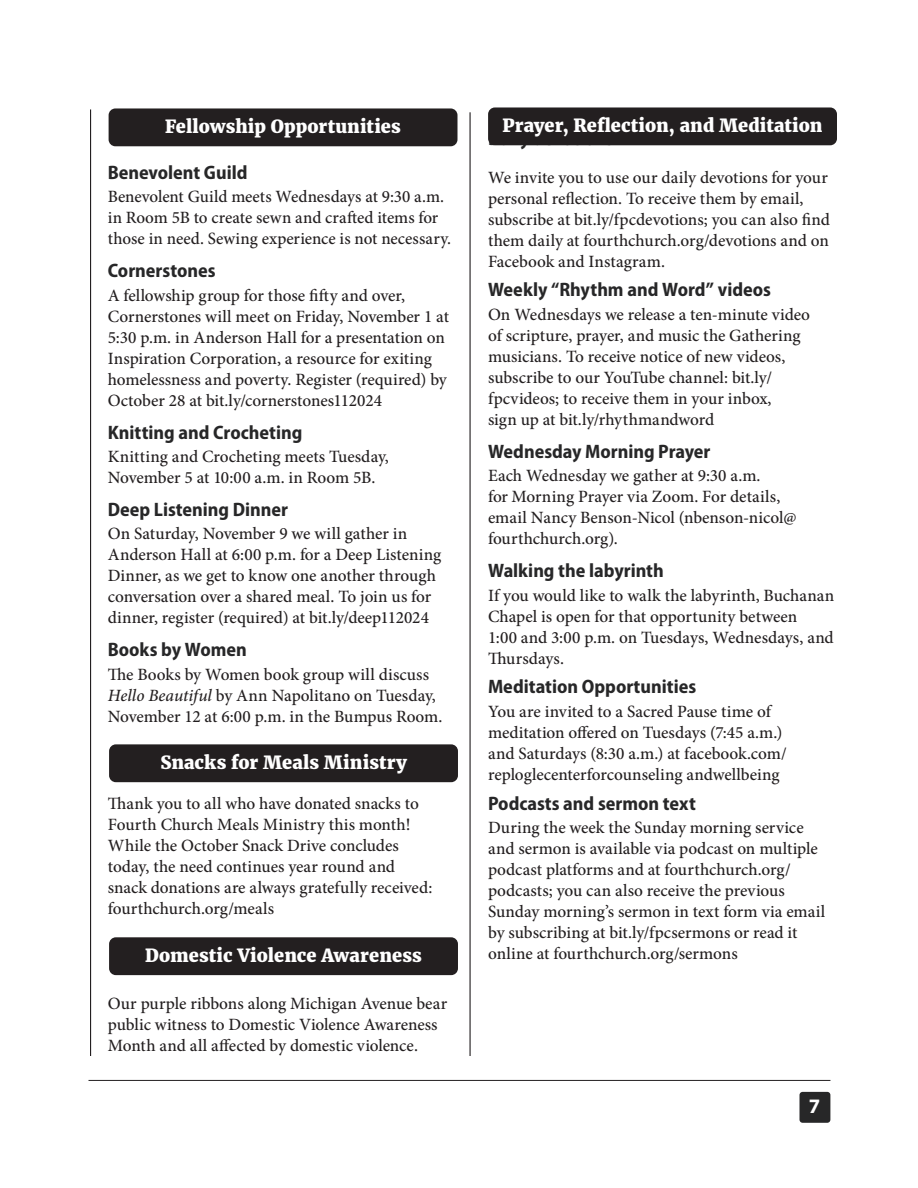
<style>
.page{position:relative;width:918px;height:1188px;background:#fff}
.page>*{position:absolute;margin:0;border:0;box-sizing:border-box;transform-origin:0 0}
.t1{font:700 20.7px "Myriad Pro";color:#fff}
.t2{font:700 semi-condensed 19.5px "Myriad Pro";color:#272728}
.t3{font:800 18px "Merriweather";letter-spacing:.005em;color:#fff}
.t4{font:500 17.25px/21px "Minion Pro";letter-spacing:-.005em;color:#231f20}
.s1{font-style:italic}
</style>
<div class="page">
<div style="left:800px;top:1092px;width:30px;height:31px;background:#272728;border-radius:3px"></div>
<hr style="left:89px;top:1080px;width:741px;height:1px;background:#231f20">
<hr style="left:470px;top:112px;width:1px;height:944px;background:#231f20">
<hr style="left:90px;top:109px;width:1px;height:947px;background:#231f20">
<div style="left:488px;top:107px;width:349px;height:38px;background:#231f20;border-radius:7px"></div>
<div style="left:109px;top:108px;width:349px;height:38px;background:#231f20;border-radius:7px"></div>
<div style="left:109px;top:744px;width:349px;height:38px;background:#231f20;border-radius:7px"></div>
<div style="left:109px;top:937px;width:349px;height:38px;background:#231f20;border-radius:7px"></div>
<p class="t3" style="left:165px;top:116px;width:237px">Fellowship Opportunities</p>
<p class="t3" style="left:502px;top:115px;width:322px">Prayer, Reflection, and Meditation</p>
<p class="t2" style="left:108px;top:161px;width:141px">Benevolent Guild</p>
<p class="t4" style="left:108px;top:186px;width:345px">Benevolent Guild meets Wednesdays at 9:30 a.m. in Room 5B to create sewn and crafted items for those in need. Sewing experience is not necessary.</p>
<p class="t2" style="left:108px;top:260px;width:109px">Cornerstones</p>
<p class="t4" style="left:108px;top:285px;width:343px">A fellowship group for those fifty and over, Cornerstones will meet on Friday, November 1 at 5:30 p.m. in Anderson Hall for a presentation on Inspiration Corporation, a resource for exiting homelessness and poverty. Register (required) by October 28 at bit.ly/cornerstones112024</p>
<p class="t2" style="left:108px;top:421px;width:196px">Knitting and Crocheting</p>
<p class="t4" style="left:108px;top:446px;width:283px">Knitting and Crocheting meets Tuesday,<br>November 5 at 10:00 a.m. in Room 5B.</p>
<p class="t2" style="left:108px;top:498px;width:182px">Deep Listening Dinner</p>
<p class="t4" style="left:108px;top:523px;width:335px">On Saturday, November 9 we will gather in Anderson Hall at 6:00 p.m. for a Deep Listening Dinner, as we get to know one another through conversation over a shared meal. To join us for dinner, register (required) at bit.ly/deep112024</p>
<p class="t2" style="left:108px;top:639px;width:141px">Books by Women</p>
<p class="t4" style="left:108px;top:664px;width:336px">The Books by Women book group will discuss<br><span class="s1">Hello Beautiful</span> by Ann Napolitano on Tuesday,<br>November 12 at 6:00 p.m. in the Bumpus Room.</p>
<p class="t3" style="left:160px;top:752px;width:248px">Snacks for Meals Ministry</p>
<p class="t4" style="left:108px;top:793px;width:326px">Thank you to all who have donated snacks to Fourth Church Meals Ministry this month!<br>While the October Snack Drive concludes today, the need continues year round and snack donations are always gratefully received: fourthchurch.org/meals</p>
<p class="t3" style="left:145px;top:945px;width:278px">Domestic Violence Awareness</p>
<p class="t4" style="left:108px;top:993px;width:341px">Our purple ribbons along Michigan Avenue bear public witness to Domestic Violence Awareness<br>Month and all affected by domestic violence.</p>
<p class="t4" style="left:488px;top:167px;width:343px">We invite you to use our daily devotions for your personal reflection. To receive them by email, subscribe at bit.ly/fpcdevotions; you can also find them daily at fourthchurch.org/devotions and on Facebook and Instagram.</p>
<p class="t2" style="left:488px;top:279px;width:284px">Weekly “Rhythm and Word” videos</p>
<p class="t4" style="left:488px;top:304px;width:324px">On Wednesdays we release a ten-minute video of scripture, prayer, and music the Gathering musicians. To receive notice of new videos, subscribe to our YouTube channel: bit.ly/ fpcvideos; to receive them in your inbox,<br>sign up at bit.ly/rhythmandword</p>
<p class="t2" style="left:488px;top:440px;width:224px">Wednesday Morning Prayer</p>
<p class="t4" style="left:488px;top:465px;width:310px">Each Wednesday we gather at 9:30 a.m.<br>for Morning Prayer via Zoom. For details, email Nancy Benson-Nicol (nbenson-nicol@ fourthchurch.org).</p>
<p class="t2" style="left:488px;top:560px;width:177px">Walking the labyrinth</p>
<p class="t4" style="left:488px;top:585px;width:348px">If you would like to walk the labyrinth, Buchanan Chapel is open for that opportunity between<br>1:00 and 3:00 p.m. on Tuesdays, Wednesdays, and Thursdays.</p>
<p class="t2" style="left:488px;top:676px;width:210px">Meditation Opportunities</p>
<p class="t4" style="left:488px;top:701px;width:300px">You are invited to a Sacred Pause time of meditation offered on Tuesdays (7:45 a.m.) and Saturdays (8:30 a.m.) at facebook.com/ reploglecenterforcounseling andwellbeing</p>
<p class="t2" style="left:488px;top:792px;width:209px">Podcasts and sermon text</p>
<p class="t4" style="left:488px;top:817px;width:339px">During the week the Sunday morning service and sermon is available via podcast on multiple podcast platforms and at fourthchurch.org/ podcasts; you can also receive the previous Sunday morning’s sermon in text form via email by subscribing at bit.ly/fpcsermons or read it online at fourthchurch.org/sermons</p>
<p class="t1" style="left:809px;top:1093px;width:13px">7</p>
</div>
